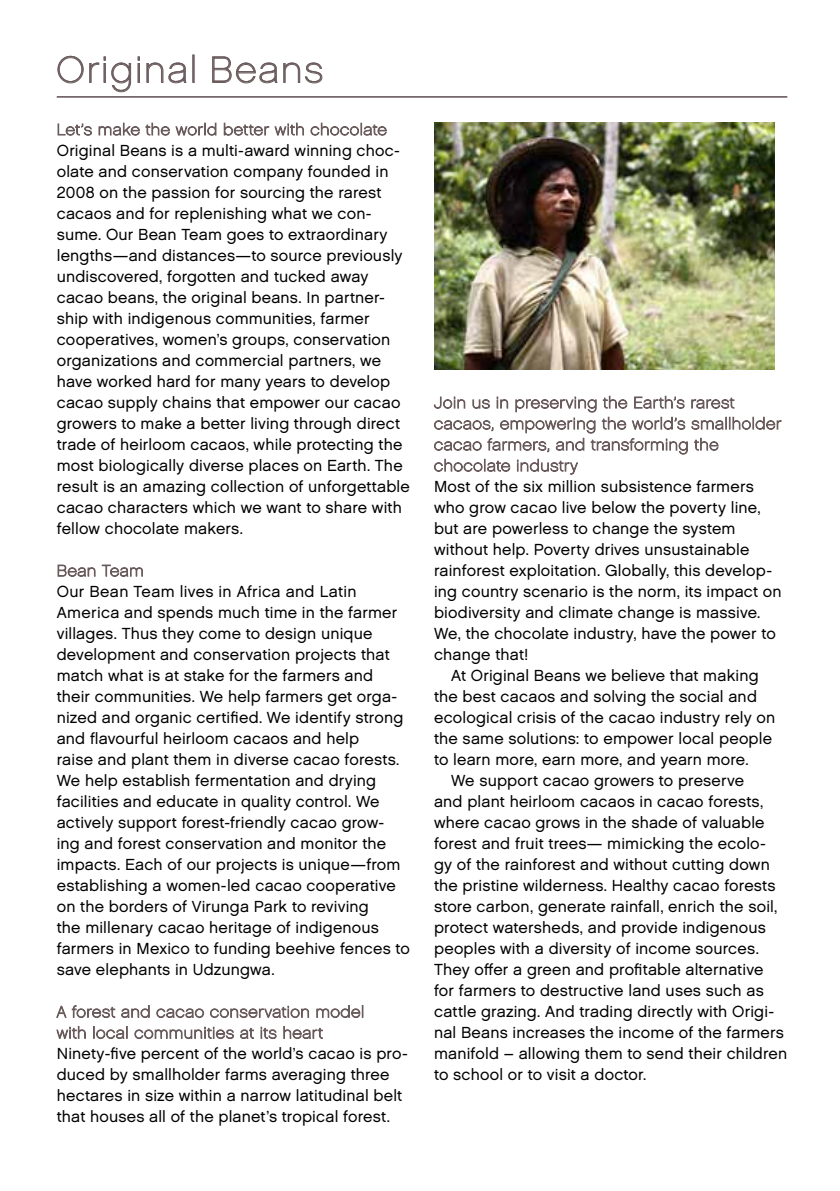
<style>
.page{position:relative;width:840px;height:1191px;background:#fff}
.page>*{position:absolute;margin:0;border:0;box-sizing:border-box;transform-origin:0 0}
.t1{font:36.8px "Chalet Paris Nineteen Sixty";letter-spacing:.06em;color:#6a5b5d}
.t2{font:16px/21px "Chalet London Nineteen Sixty";letter-spacing:.01em;color:#000}
.t3{font:16px/21px "Chalet Paris Nineteen Sixty";letter-spacing:.045em;color:#6a5b5c}
</style>
<div class="page">
<hr style="left:57px;top:96px;width:729px;height:2px;background:#6a5b5d">
<svg style="left:57px;top:55px;width:74px;height:38px"></svg>
<div style="left:138px;top:63px;width:2px;height:20px;border:1px solid #6a5b5d"></div>
<svg style="left:146px;top:62px;width:41px;height:22px"></svg>
<div style="left:192px;top:55px;width:2px;height:28px;border:1px solid #6a5b5d"></div>
<svg style="left:212px;top:56px;width:110px;height:28px"></svg>
<svg style="left:57px;top:123px;width:35px;height:13px"></svg>
<svg style="left:98px;top:122px;width:118px;height:14px"></svg>
<svg style="left:223px;top:122px;width:81px;height:14px"></svg>
<svg style="left:310px;top:122px;width:77px;height:14px"></svg>
<svg style="left:57px;top:564px;width:86px;height:13px"></svg>
<svg style="left:56px;top:1005px;width:59px;height:13px"></svg>
<svg style="left:121px;top:1005px;width:29px;height:13px"></svg>
<svg style="left:156px;top:1008px;width:48px;height:10px"></svg>
<svg style="left:210px;top:1006px;width:99px;height:12px"></svg>
<svg style="left:316px;top:1005px;width:47px;height:13px"></svg>
<svg style="left:56px;top:1026px;width:30px;height:13px"></svg>
<svg style="left:93px;top:1026px;width:34px;height:13px"></svg>
<svg style="left:134px;top:1027px;width:100px;height:12px"></svg>
<svg style="left:240px;top:1027px;width:14px;height:12px"></svg>
<svg style="left:260px;top:1027px;width:17px;height:12px"></svg>
<svg style="left:283px;top:1026px;width:40px;height:13px"></svg>
<svg style="left:433px;top:395px;width:348px;height:80px"></svg>
<img style="left:434px;top:122px;width:340px;height:247px">
<h1 class="t1" style="left:57px;top:49px;width:268px">Original Beans</h1>
<p class="t2" style="left:57px;top:140px;width:354px">Original Beans is a multi-award winning choc&shy;olate and conservation company founded in 2008 on the passion for sourcing the rarest cacaos and for replenishing what we con&shy;sume. Our Bean Team goes to extraordinary lengths—and distances—to source previously undiscovered, forgotten and tucked away cacao beans, the original beans. In partner&shy;ship with indigenous communities, farmer cooperatives, women’s groups, conservation organizations and commercial partners, we have worked hard for many years to develop cacao supply chains that empower our cacao growers to make a better living through direct trade of heirloom cacaos, while protecting the most biologically diverse places on Earth. The result is an amazing collection of unforgettable cacao characters which we want to share with fellow chocolate makers.</p>
<p class="t2" style="left:57px;top:581px;width:354px">Our Bean Team lives in Africa and Latin America and spends much time in the farmer villages. Thus they come to design unique development and conservation projects that match what is at stake for the farmers and their communities. We help farmers get orga&shy;nized and organic certified. We identify strong and flavourful heirloom cacaos and help<br>raise and plant them in diverse cacao forests.<br>We help establish fermentation and drying facilities and educate in quality control. We actively support forest-friendly cacao grow&shy;ing and forest conservation and monitor the impacts. Each of our projects is unique—from establishing a women-led cacao cooperative on the borders of Virunga Park to reviving<br>the millenary cacao heritage of indigenous farmers in Mexico to funding beehive fences to save elephants in Udzungwa.</p>
<p class="t3" style="left:57px;top:1001px;width:309px">A forest and cacao conservation model with local communities at its heart</p>
<p class="t2" style="left:57px;top:1043px;width:352px">Ninety-five percent of the world’s cacao is pro&shy;duced by smallholder farms averaging three hectares in size within a narrow latitudinal belt that houses all of the planet’s tropical forest.</p>
<p class="t2" style="left:434px;top:476px;width:349px">Most of the six million subsistence farmers who grow cacao live below the poverty line, but are powerless to change the system without help. Poverty drives unsustainable rainforest exploitation. Globally, this develop&shy;ing country scenario is the norm, its impact on biodiversity and climate change is massive.<br>We, the chocolate industry, have the power to change that!</p>
<p class="t2" style="left:451px;top:665px;width:309px">At Original Beans we believe that making</p>
<p class="t2" style="left:434px;top:686px;width:324px">the best cacaos and solving the social and</p>
<p class="t2" style="left:434px;top:707px;width:342px">ecological crisis of the cacao industry rely on</p>
<p class="t2" style="left:434px;top:728px;width:339px">the same solutions: to empower local people</p>
<p class="t2" style="left:434px;top:749px;width:316px">to learn more, earn more, and yearn more.</p>
<p class="t2" style="left:451px;top:770px;width:294px">We support cacao growers to preserve</p>
<p class="t2" style="left:434px;top:791px;width:330px">and plant heirloom cacaos in cacao forests,</p>
<p class="t2" style="left:434px;top:812px;width:332px">where cacao grows in the shade of valuable</p>
<p class="t2" style="left:434px;top:833px;width:333px">forest and fruit trees— mimicking the ecolo-</p>
<p class="t2" style="left:434px;top:854px;width:337px">gy of the rainforest and without cutting down</p>
<p class="t2" style="left:434px;top:875px;width:343px">the pristine wilderness. Healthy cacao forests</p>
<p class="t2" style="left:434px;top:896px;width:344px">store carbon, generate rainfall, enrich the soil,</p>
<p class="t2" style="left:434px;top:917px;width:333px">protect watersheds, and provide indigenous</p>
<p class="t2" style="left:434px;top:938px;width:326px">peoples with a diversity of income sources.</p>
<p class="t2" style="left:434px;top:959px;width:331px">They offer a green and profitable alternative</p>
<p class="t2" style="left:434px;top:980px;width:331px">for farmers to destructive land uses such as</p>
<p class="t2" style="left:434px;top:1001px;width:341px">cattle grazing. And trading directly with Origi-</p>
<p class="t2" style="left:434px;top:1022px;width:351px">nal Beans increases the income of the farmers</p>
<p class="t2" style="left:434px;top:1043px;width:354px">manifold – allowing them to send their children</p>
<p class="t2" style="left:434px;top:1064px;width:214px">to school or to visit a doctor.</p>
</div>
